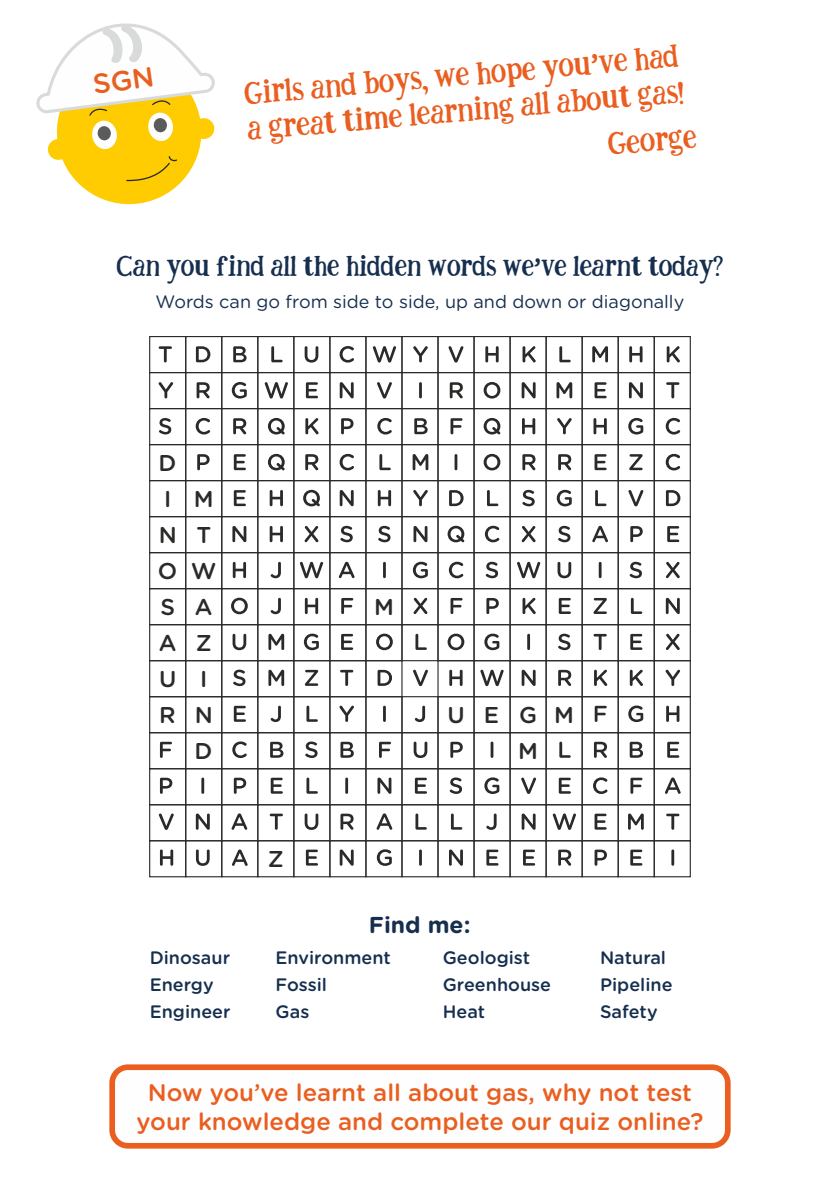
<style>
.page{position:relative;width:840px;height:1191px;background:#fff}
.page>*{position:absolute;margin:0;border:0;box-sizing:border-box;transform-origin:0 0}
.t1{font:28px/35.6px "justbecoolregular";color:#ea5e20}
.t2{font:25px "justbecoolregular";color:#162f4f}
.t3{font:500 24px/28.8px "Gotham Rounded";color:#ea5e20;text-align:center}
.t4{font:700 23px "Gotham Rounded";color:#162f4f}
.t5{font:500 22.8px/36px "Gotham Rounded";color:#2b2a29}
.t6{font:500 18px/27px "Gotham Rounded";color:#162f4f}
.t7{font:18px "Gotham Rounded";color:#162f4f}
.s1{font-family:"Gotham Rounded";font-weight:700}
</style>
<div class="page">
<div style="left:109px;top:1064px;width:621px;height:84px;background:#fefefe;border:6px solid #ea5e20;border-radius:16px"></div>
<div style="left:149px;top:336px;width:37px;height:37px;border:1px solid #2b2a29"></div>
<div style="left:149px;top:372px;width:37px;height:37px;border:1px solid #2b2a29"></div>
<div style="left:149px;top:408px;width:37px;height:37px;border:1px solid #2b2a29"></div>
<div style="left:149px;top:444px;width:37px;height:37px;border:1px solid #2b2a29"></div>
<div style="left:149px;top:480px;width:37px;height:37px;border:1px solid #2b2a29"></div>
<div style="left:149px;top:516px;width:37px;height:37px;border:1px solid #2b2a29"></div>
<div style="left:149px;top:552px;width:37px;height:37px;border:1px solid #2b2a29"></div>
<div style="left:149px;top:588px;width:37px;height:37px;border:1px solid #2b2a29"></div>
<div style="left:149px;top:624px;width:37px;height:37px;border:1px solid #2b2a29"></div>
<div style="left:149px;top:660px;width:37px;height:37px;border:1px solid #2b2a29"></div>
<div style="left:149px;top:696px;width:37px;height:37px;border:1px solid #2b2a29"></div>
<div style="left:149px;top:732px;width:37px;height:37px;border:1px solid #2b2a29"></div>
<div style="left:149px;top:768px;width:37px;height:37px;border:1px solid #2b2a29"></div>
<div style="left:149px;top:804px;width:37px;height:37px;border:1px solid #2b2a29"></div>
<div style="left:149px;top:840px;width:37px;height:37px;border:1px solid #2b2a29"></div>
<div style="left:185px;top:336px;width:37px;height:37px;border:1px solid #2b2a29"></div>
<div style="left:185px;top:840px;width:37px;height:37px;border:1px solid #2b2a29"></div>
<div style="left:221px;top:336px;width:37px;height:37px;border:1px solid #2b2a29"></div>
<div style="left:221px;top:840px;width:37px;height:37px;border:1px solid #2b2a29"></div>
<div style="left:257px;top:336px;width:37px;height:37px;border:1px solid #2b2a29"></div>
<div style="left:257px;top:840px;width:37px;height:37px;border:1px solid #2b2a29"></div>
<div style="left:293px;top:336px;width:37px;height:37px;border:1px solid #2b2a29"></div>
<div style="left:293px;top:840px;width:37px;height:37px;border:1px solid #2b2a29"></div>
<div style="left:329px;top:336px;width:37px;height:37px;border:1px solid #2b2a29"></div>
<div style="left:329px;top:840px;width:37px;height:37px;border:1px solid #2b2a29"></div>
<div style="left:365px;top:336px;width:37px;height:37px;border:1px solid #2b2a29"></div>
<div style="left:365px;top:840px;width:37px;height:37px;border:1px solid #2b2a29"></div>
<div style="left:401px;top:336px;width:37px;height:37px;border:1px solid #2b2a29"></div>
<div style="left:401px;top:840px;width:37px;height:37px;border:1px solid #2b2a29"></div>
<div style="left:437px;top:336px;width:37px;height:37px;border:1px solid #2b2a29"></div>
<div style="left:437px;top:840px;width:37px;height:37px;border:1px solid #2b2a29"></div>
<div style="left:473px;top:336px;width:37px;height:37px;border:1px solid #2b2a29"></div>
<div style="left:473px;top:840px;width:37px;height:37px;border:1px solid #2b2a29"></div>
<div style="left:509px;top:336px;width:37px;height:37px;border:1px solid #2b2a29"></div>
<div style="left:509px;top:840px;width:37px;height:37px;border:1px solid #2b2a29"></div>
<div style="left:545px;top:336px;width:37px;height:37px;border:1px solid #2b2a29"></div>
<div style="left:545px;top:840px;width:37px;height:37px;border:1px solid #2b2a29"></div>
<div style="left:581px;top:336px;width:37px;height:37px;border:1px solid #2b2a29"></div>
<div style="left:581px;top:840px;width:37px;height:37px;border:1px solid #2b2a29"></div>
<div style="left:617px;top:336px;width:37px;height:37px;border:1px solid #2b2a29"></div>
<div style="left:617px;top:840px;width:37px;height:37px;border:1px solid #2b2a29"></div>
<div style="left:653px;top:336px;width:37px;height:37px;border:1px solid #2b2a29"></div>
<div style="left:653px;top:840px;width:37px;height:37px;border:1px solid #2b2a29"></div>
<svg style="left:160px;top:382px;width:520px;height:412px"></svg>
<svg style="left:196px;top:506px;width:483px;height:324px"></svg>
<svg style="left:159px;top:670px;width:514px;height:196px"></svg>
<svg style="left:268px;top:490px;width:412px;height:196px"></svg>
<svg style="left:158px;top:346px;width:521px;height:160px"></svg>
<svg style="left:36px;top:23px;width:179px;height:182px"></svg>
<h1 class="t1" style="left:243px;top:80px;width:439px;rotate:-5deg">Girls and boys, we hope you<span class="s1">’</span>ve had a great time learning all about gas!</h1>
<h1 class="t1" style="left:606px;top:130px;width:90px;rotate:-5deg">George</h1>
<h2 class="t2" style="left:116px;top:257px;width:607px">Can you find all the hidden words we<span class="s1">’</span>ve learnt today?</h2>
<p class="t7" style="left:155px;top:294px;width:530px">Words can go from side to side, up and down or diagonally</p>
<p class="t5" style="left:158px;top:446px;width:21px">D<br>I<br>N<br>O<br>S<br>A<br>U<br>R</p>
<p class="t5" style="left:191px;top:482px;width:27px;text-align:center">M<br>T<br>W<br>A<br>Z<br>I<br>N<br>D</p>
<p class="t6" style="left:150px;top:944px;width:82px">Dinosaur<br>Energy<br>Engineer</p>
<p class="t5" style="left:374px;top:590px;width:21px">M</p>
<p class="t5" style="left:447px;top:698px;width:128px">UEGM</p>
<p class="t5" style="left:518px;top:734px;width:21px">M</p>
<p class="t5" style="left:267px;top:842px;width:18px">Z</p>
<p class="t4" style="left:369px;top:914px;width:103px">Find me:</p>
<p class="t6" style="left:275px;top:944px;width:117px">Environment</p>
<p class="t6" style="left:275px;top:971px;width:53px">Fossil</p>
<p class="t6" style="left:275px;top:998px;width:35px">Gas</p>
<p class="t6" style="left:442px;top:944px;width:89px">Geologist</p>
<p class="t6" style="left:442px;top:998px;width:44px">Heat</p>
<p class="t6" style="left:442px;top:971px;width:110px">Greenhouse</p>
<p class="t6" style="left:599px;top:944px;width:67px">Natural</p>
<p class="t6" style="left:599px;top:971px;width:74px">Pipeline</p>
<p class="t6" style="left:599px;top:998px;width:59px">Safety</p>
<h3 class="t3" style="left:136px;top:1079px;width:568px">Now you’ve learnt all about gas, why not test your knowledge and complete our quiz online?</h3>
</div>
